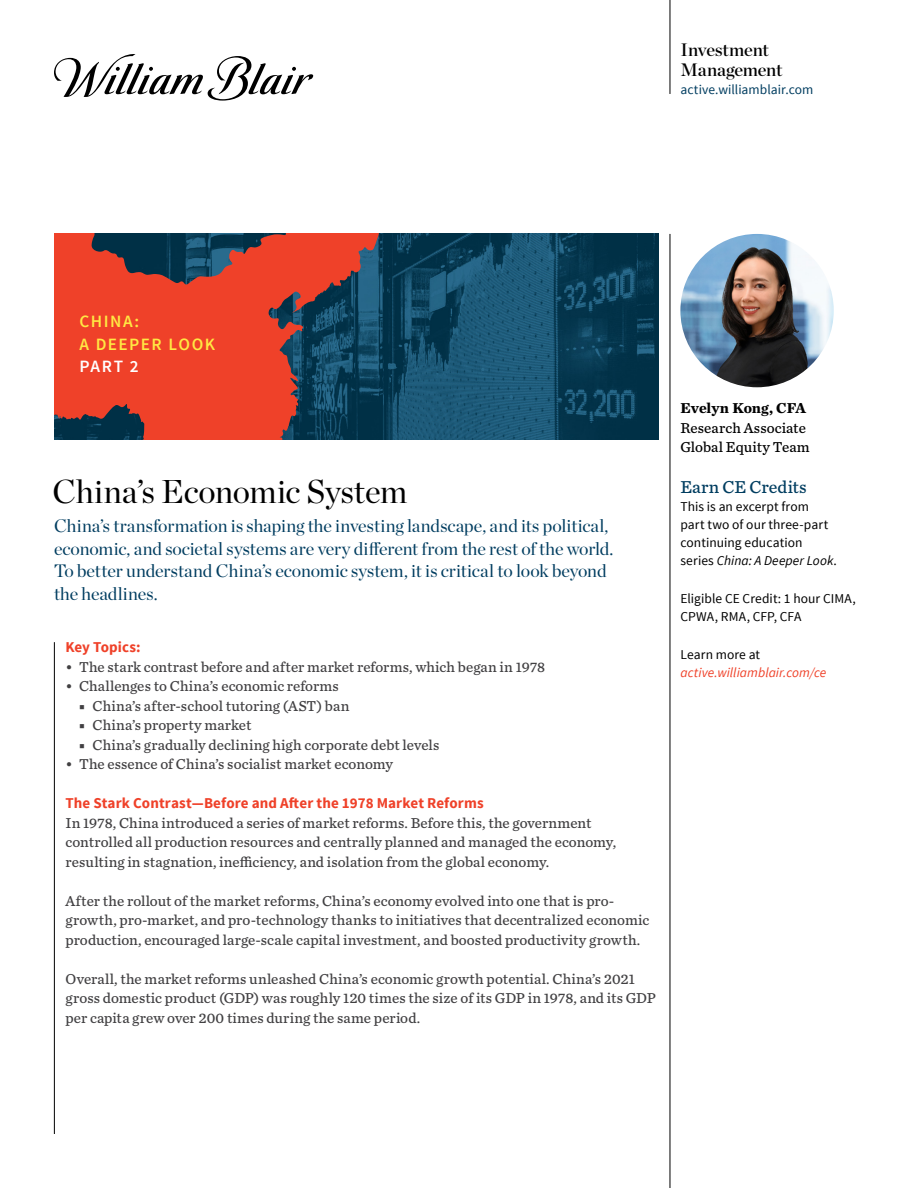
<style>
.page{position:relative;width:918px;height:1188px;background:#fff}
.page>*{position:absolute;margin:0;border:0;box-sizing:border-box;transform-origin:0 0}
.t1{font:33px "Chronicle Display";letter-spacing:-.005em;color:#000}
.t2{font:18px/22.5px "Chronicle Display";color:#003d60}
.t3{font:18px/19.5px "Chronicle Display Semi";letter-spacing:-.01em;color:#000}
.t4{font:18px "Chronicle Text G4";color:#003d60}
.t5{font:600 17.25px/22.5px "Source Sans Pro";letter-spacing:.085em;color:#ffe843}
.t6{font:600 17.25px "Source Sans Pro";color:#fff}
.t7{font:15px/19.5px "Chronicle Text G4";letter-spacing:.005em;color:#414042}
.t8{font:700 15px "Source Sans Pro";letter-spacing:.005em;color:#ef4129}
.t9{font:15px/19.5px "Chronicle Text G4";letter-spacing:.005em;color:#000}
.t10{font:700 15px "Chronicle Text G4";letter-spacing:-.005em;color:#000}
.t11{font:13.5px/18px "Source Sans Pro";letter-spacing:.005em;color:#000}
.t12{font:italic 13.5px "Source Sans Pro";letter-spacing:.005em;color:#ef4129}
.t13{font:13.5px "Source Sans Pro";letter-spacing:.005em;color:#003d60}
.s1{font-style:italic}
</style>
<div class="page">
<hr style="left:670px;top:234px;width:1px;height:954px;background:#000">
<hr style="left:670px;top:0;width:1px;height:94px;background:#000">
<svg style="left:54px;top:54px;width:259px;height:47px"></svg>
<hr style="left:54px;top:642px;width:1px;height:492px;background:#000">
<img style="left:680px;top:234px;width:154px;height:153px;border-radius:77px">
<img style="left:384px;top:234px;width:275px;height:206px">
<svg style="left:54px;top:234px;width:330px;height:206px;background:#a1413a"></svg>
<p class="t3" style="left:680px;top:39px;width:104px">Investment<br>Management</p>
<p class="t13" style="left:680px;top:81px;width:134px">active.williamblair.com</p>
<p class="t5" style="left:79px;top:311px;width:137px">CHINA:<br>A DEEPER LOOK</p>
<p class="t6" style="left:79px;top:356px;width:61px">PART 2</p>
<h1 class="t1" style="left:53px;top:466px;width:356px">China’s Economic System</h1>
<p class="t2" style="left:54px;top:514px;width:561px">China’s transformation is shaping the investing landscape, and its political, economic, and societal systems are very different from the rest of the world.<br>To better understand China’s economic system, it is critical to look beyond the headlines.</p>
<p class="t8" style="left:66px;top:637px;width:77px">Key Topics:</p>
<p class="t7" style="left:66px;top:656px;width:481px">• The stark contrast before and after market reforms, which began in 1978</p>
<p class="t7" style="left:93px;top:675px;width:348px;text-indent:-27px">• Challenges to China’s economic reforms<br>China’s after-school tutoring (AST) ban<br>China’s property market<br>China’s gradually declining high corporate debt levels</p>
<p class="t7" style="left:66px;top:753px;width:329px">• The essence of China’s socialist market economy</p>
<p class="t8" style="left:66px;top:793px;width:420px">The Stark Contrast—Before and After the 1978 Market Reforms</p>
<p class="t7" style="left:66px;top:812px;width:552px">In 1978, China introduced a series of market reforms. Before this, the government controlled all production resources and centrally planned and managed the economy, resulting in stagnation, inefficiency, and isolation from the global economy.</p>
<p class="t7" style="left:66px;top:890px;width:585px">After the rollout of the market reforms, China’s economy evolved into one that is pro&shy;growth, pro-market, and pro-technology thanks to initiatives that decentralized economic production, encouraged large-scale capital investment, and boosted productivity growth.</p>
<p class="t7" style="left:66px;top:968px;width:592px">Overall, the market reforms unleashed China’s economic growth potential. China’s 2021 gross domestic product (GDP) was roughly 120 times the size of its GDP in 1978, and its GDP per capita grew over 200 times during the same period.</p>
<p class="t10" style="left:680px;top:396px;width:127px">Evelyn Kong, CFA</p>
<p class="t9" style="left:680px;top:417px;width:131px">Research Associate<br>Global Equity Team</p>
<p class="t4" style="left:680px;top:473px;width:128px">Earn CE Credits</p>
<p class="t11" style="left:680px;top:497px;width:158px">This is an excerpt from<br>part two of our three-part continuing education series <span class="s1">China: A Deeper Look</span>.</p>
<p class="t11" style="left:680px;top:590px;width:177px">Eligible CE Credit: 1 hour CIMA,<br>CPWA, RMA, CFP, CFA</p>
<p class="t11" style="left:680px;top:646px;width:81px">Learn more at</p>
<p class="t12" style="left:680px;top:664px;width:148px">active.williamblair.com/ce</p>
</div>
